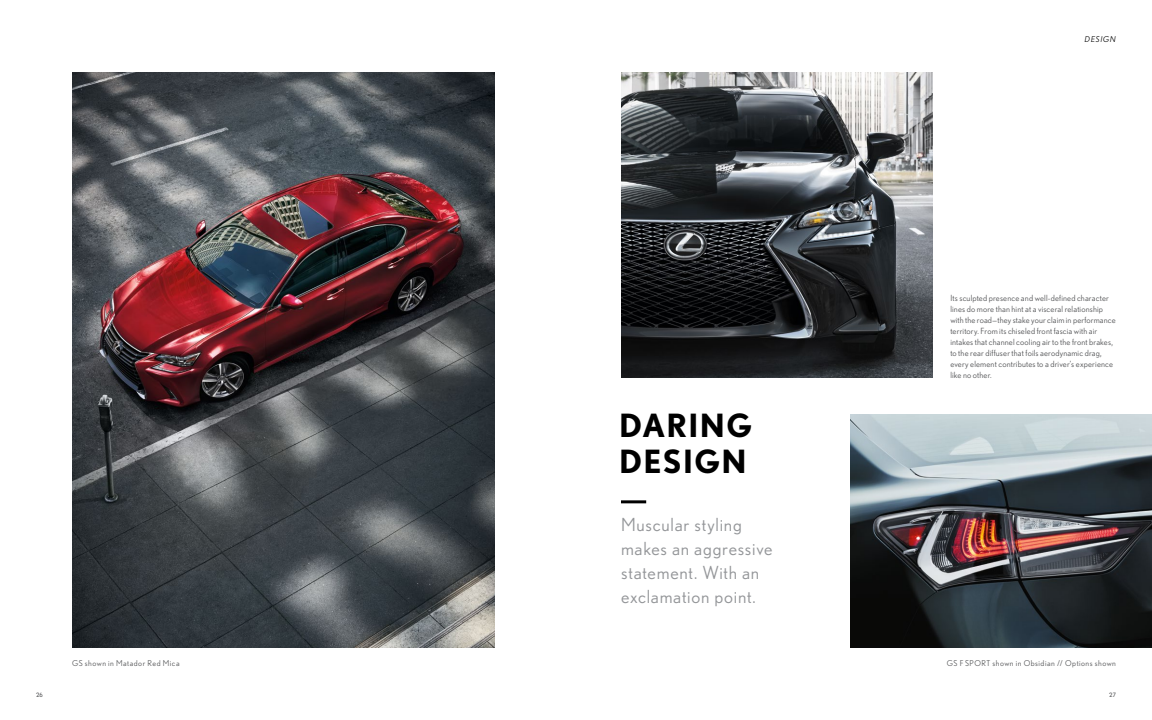
<style>
.page{position:relative;width:1152px;height:720px;background:#fff}
.page>*{position:absolute;margin:0;border:0;box-sizing:border-box;transform-origin:0 0}
._1a__Pillar_Headline{font:700 32px "Nobel";letter-spacing:.04em;color:#000}
._1a__Pillar_Subhead{font:18px/24px "Nobel";letter-spacing:.04em;color:#939598}
._1d__Body_Copy{font:8.5px/11px "Nobel";letter-spacing:.02em;color:#58595b}
._1g__Cutline{font:8px "Nobel";letter-spacing:.06em;color:#58595b}
._1e__Section_Headine{font:italic 8px "Nobel";letter-spacing:.1em;color:#000}
.t1{font:6px "Nobel";color:#58595b}
</style>
<div class="page">
<img style="left:72px;top:72px;width:423px;height:576px">
<img style="left:621px;top:72px;width:311px;height:306px">
<img style="left:850px;top:414px;width:302px;height:234px">
<hr style="left:621px;top:500px;width:25px;height:3px;background:#000">
<p class="_1e__Section_Headine" style="left:1085px;top:34px;width:33px">DESIGN</p>
<p class="_1a__Pillar_Headline" style="left:619px;top:407px;width:134px">DARING</p>
<p class="_1a__Pillar_Headline" style="left:619px;top:443px;width:129px">DESIGN</p>
<p class="_1a__Pillar_Subhead" style="left:621px;top:512px;width:153px">Muscular styling makes an aggressive statement. With an exclamation point.</p>
<p class="_1d__Body_Copy" style="left:950px;top:292px;width:167px">Its sculpted presence and well-defined character lines do more than hint at a visceral relationship with the road—they stake your claim in performance territory. From its chiseled front fascia with air intakes that channel cooling air to the front brakes, to the rear diffuser that foils aerodynamic drag, every element contributes to a driver’s experience like no other.</p>
<p class="_1g__Cutline" style="left:72px;top:658px;width:109px">GS shown in Matador Red Mica</p>
<p class="_1g__Cutline" style="left:947px;top:658px;width:171px">GS F SPORT shown in Obsidian // Options shown</p>
<p class="t1" style="left:36px;top:692px;width:8px">26</p>
<p class="t1" style="left:1109px;top:692px;width:8px">27</p>
</div>
